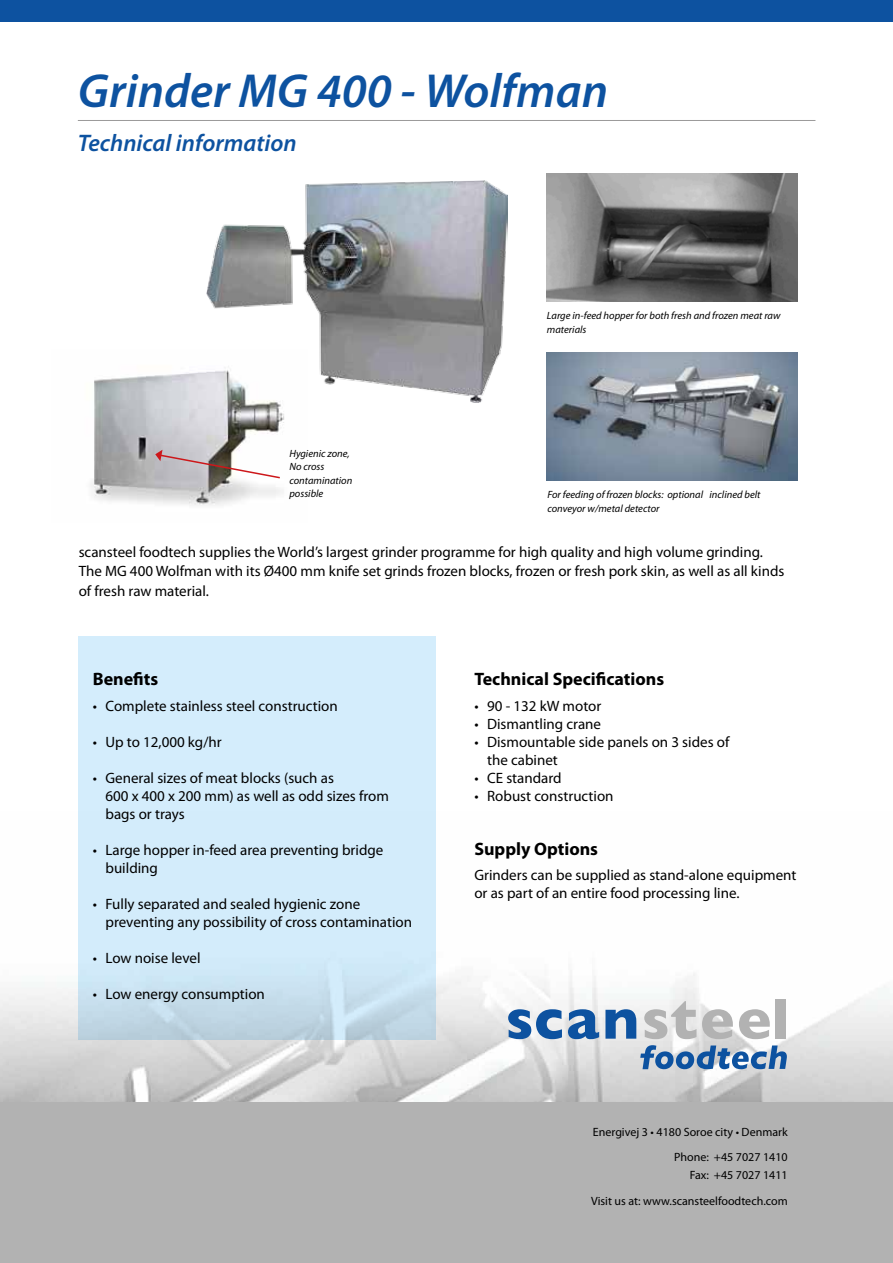
<style>
.page{position:relative;width:893px;height:1263px;background:#fff}
.page>*{position:absolute;margin:0;border:0;box-sizing:border-box;transform-origin:0 0}
.t1{font:italic 600 48px "Myriad Pro";color:#0d52a0}
.t2{font:italic 600 24px "Myriad Pro";color:#0d52a0}
.t3{font:700 18px "Myriad Pro";color:#000}
.t4{font:15px/18px "Myriad Pro";color:#000}
.t5{font:12px/25.5px "Myriad Pro";color:#000;text-align:right}
.t6{font:italic 10.5px/13.5px "Myriad Pro";color:#000}
</style>
<div class="page">
<img style="left:0;top:812px;width:893px;height:290px">
<hr style="left:78px;top:120px;width:737px;height:1px;background:#9b9a9a">
<div style="left:0;top:0;width:893px;height:21px;background:#0d52a0"></div>
<div style="left:0;top:1102px;width:893px;height:161px;background:#b2b2b2"></div>
<svg style="left:508px;top:1009px;width:54px;height:30px"></svg>
<svg style="left:568px;top:1009px;width:31px;height:30px"></svg>
<svg style="left:605px;top:1009px;width:31px;height:30px"></svg>
<svg style="left:644px;top:1001px;width:52px;height:38px"></svg>
<svg style="left:702px;top:1009px;width:31px;height:30px"></svg>
<svg style="left:739px;top:1009px;width:31px;height:30px"></svg>
<div style="left:776px;top:999px;width:10px;height:40px;background:#b2b2b2"></div>
<svg style="left:640px;top:1045px;width:147px;height:24px;background:#7d9dc2"></svg>
<div style="left:79px;top:636px;width:357px;height:404px;background:#d4edfc"></div>
<img style="left:91px;top:372px;width:193px;height:133px">
<img style="left:547px;top:353px;width:250px;height:127px">
<img style="left:547px;top:174px;width:250px;height:127px">
<img style="left:206px;top:181px;width:301px;height:222px">
<svg style="left:155px;top:450px;width:127px;height:29px"></svg>
<h1 class="t1" style="left:78px;top:60px;width:532px">Grinder MG 400 - Wolfman</h1>
<h2 class="t2" style="left:78px;top:128px;width:220px">Technical information</h2>
<p class="t6" style="left:289px;top:446px;width:64px">Hygienic zone,<br>No cross contamination possible</p>
<p class="t6" style="left:547px;top:309px;width:235px">Large in-feed hopper for both fresh and frozen meat raw materials</p>
<p class="t6" style="left:547px;top:488px;width:215px">For feeding of frozen blocks: optional inclined belt conveyor w/metal detector</p>
<p class="t4" style="left:79px;top:542px;width:707px;line-height:19.5px">scansteel foodtech supplies the World’s largest grinder programme for high quality and high volume grinding.<br>The MG 400 Wolfman with its Ø400 mm knife set grinds frozen blocks, frozen or fresh pork skin, as well as all kinds of fresh raw material.</p>
<p class="t3" style="left:93px;top:668px;width:67px">Benefits</p>
<p class="t4" style="left:93px;top:697px;width:247px">• Complete stainless steel construction</p>
<p class="t4" style="left:93px;top:733px;width:131px">• Up to 12,000 kg/hr</p>
<p class="t4" style="left:105px;top:769px;width:285px;text-indent:-13px">• General sizes of meat blocks (such as<br>600 x 400 x 200 mm) as well as odd sizes from bags or trays</p>
<p class="t4" style="left:105px;top:841px;width:279px;text-indent:-13px">• Large hopper in-feed area preventing bridge building</p>
<p class="t4" style="left:105px;top:895px;width:308px;text-indent:-13px">• Fully separated and sealed hygienic zone preventing any possibility of cross contamination</p>
<p class="t4" style="left:93px;top:949px;width:109px">• Low noise level</p>
<p class="t4" style="left:93px;top:985px;width:174px">• Low energy consumption</p>
<p class="t3" style="left:474px;top:668px;width:191px">Technical Specifications</p>
<p class="t4" style="left:474px;top:697px;width:129px">• 90 - 132 kW motor</p>
<p class="t4" style="left:474px;top:715px;width:128px">• Dismantling crane</p>
<p class="t4" style="left:487px;top:733px;width:244px;text-indent:-13px">• Dismountable side panels on 3 sides of the cabinet</p>
<p class="t4" style="left:474px;top:769px;width:89px">• CE standard</p>
<p class="t4" style="left:474px;top:787px;width:141px">• Robust construction</p>
<p class="t3" style="left:474px;top:837px;width:125px">Supply Options</p>
<p class="t4" style="left:474px;top:866px;width:324px">Grinders can be supplied as stand-alone equipment or as part of an entire food processing line.</p>
<p class="t5" style="left:593px;top:1119px;width:196px">Energivej 3 • 4180 Soroe city • Denmark<br>Phone: +45 7027 1410</p>
<p class="t5" style="left:591px;top:1162px;width:198px">Fax: +45 7027 1411<br>Visit us at: www.scansteelfoodtech.com</p>
</div>
